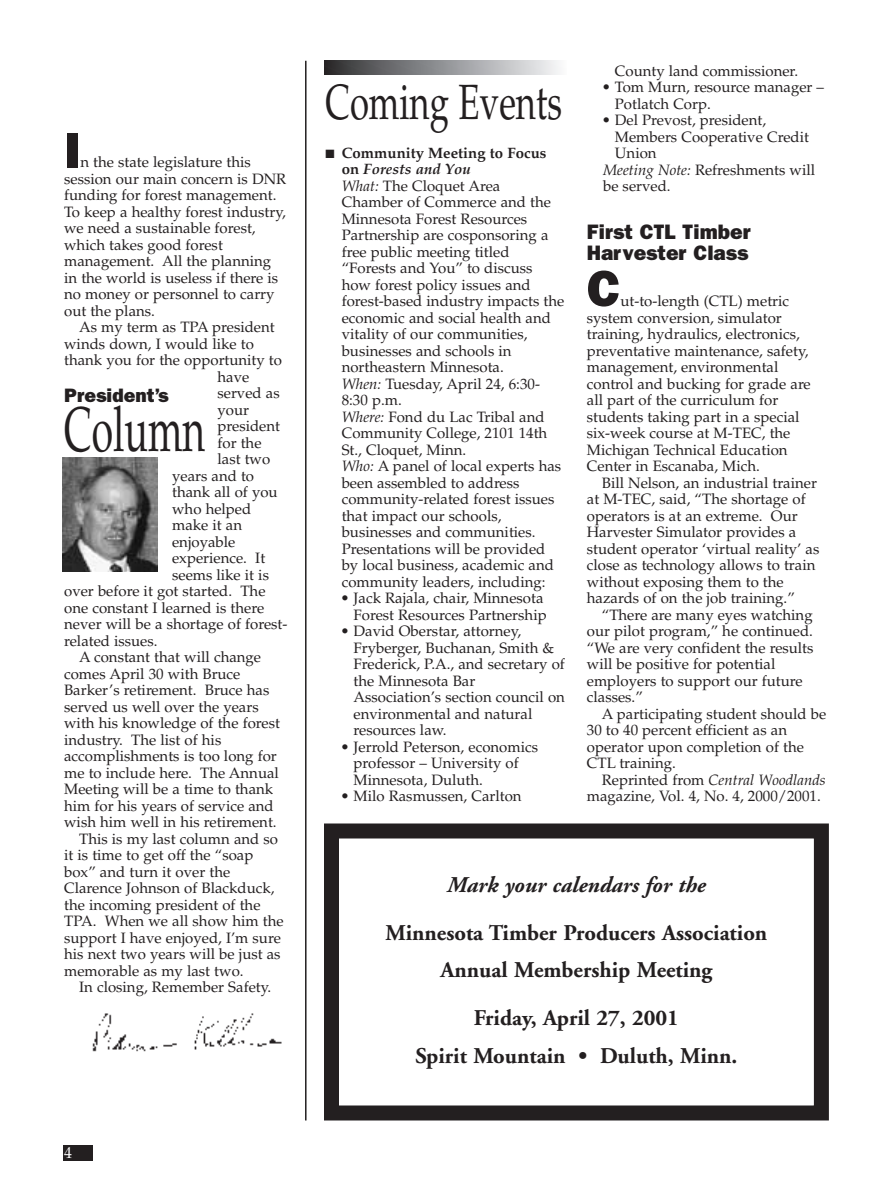
<style>
.page{position:relative;width:891px;height:1188px;background:#fff}
.page>*{position:absolute;margin:0;border:0;box-sizing:border-box;transform-origin:0 0}
.t1{font:63px "Palatino";color:#231f20;scale:.62 1}
.t2{font:800 51px "Franklin Gothic";color:#231f20}
.t3{font:49.5px "Palatino";color:#231f20;scale:.7 1}
.t4{font:700 22.5px/37.5px "Adobe Garamond";color:#231f20;text-align:center}
.t5{font:italic 700 22.5px "Adobe Garamond";color:#231f20}
.t6{font:800 21px/21px "Franklin Gothic";color:#231f20}
.t7{font:800 19.5px "Franklin Gothic";color:#231f20}
.t8{font:15.75px "Palatino";color:#fff}
.t9{font:15px/16.5px "Palatino";color:#231f20}
.s1{font-weight:700}
.s2{font-weight:700;font-style:italic}
.s3{font-style:italic}
</style>
<div class="page">
<div style="left:63px;top:1145px;width:30px;height:15px;background:#231f20"></div>
<img style="left:63px;top:457px;width:94px;height:115px">
<img style="left:92px;top:1013px;width:190px;height:39px">
<hr style="left:305px;top:61px;width:2px;height:1060px;background:#231f20">
<div style="left:324px;top:824px;width:505px;height:296px;border:15px solid #231f20"></div>
<svg style="left:324px;top:61px;width:235px;height:13px;background:#909193"></svg>
<h2 class="t2" style="left:64px;top:132px;width:18px">I</h2>
<p class="t9" style="left:64px;top:156px;width:224px;text-indent:16px">n the state legislature this session our main concern is DNR funding for forest management.<br>To keep a healthy forest industry, we need a sustainable forest, which takes good forest management. All the planning in the world is useless if there is no money or personnel to carry out the plans.</p>
<p class="t9" style="left:79px;top:321px;width:197px">As my term as TPA president</p>
<p class="t9" style="left:64px;top:337px;width:191px">winds down, I would like to</p>
<p class="t9" style="left:64px;top:354px;width:219px">thank you for the opportunity to</p>
<p class="t9" style="left:218px;top:370px;width:33px">have</p>
<p class="t9" style="left:218px;top:387px;width:64px">served as</p>
<p class="t9" style="left:218px;top:403px;width:33px">your</p>
<p class="t9" style="left:218px;top:420px;width:64px">president</p>
<p class="t9" style="left:218px;top:436px;width:46px">for the</p>
<p class="t9" style="left:218px;top:453px;width:54px">last two</p>
<p class="t9" style="left:172px;top:469px;width:84px">years and to</p>
<p class="t9" style="left:172px;top:486px;width:107px">thank all of you</p>
<p class="t9" style="left:172px;top:502px;width:81px">who helped</p>
<p class="t9" style="left:172px;top:519px;width:71px">make it an</p>
<p class="t9" style="left:172px;top:535px;width:65px">enjoyable</p>
<p class="t9" style="left:172px;top:552px;width:95px">experience. It</p>
<p class="t9" style="left:172px;top:568px;width:98px">seems like it is</p>
<p class="t9" style="left:64px;top:585px;width:203px">over before it got started. The</p>
<p class="t9" style="left:64px;top:601px;width:202px">one constant I learned is there</p>
<p class="t9" style="left:64px;top:618px;width:225px">never will be a shortage of forest-</p>
<p class="t9" style="left:64px;top:634px;width:95px">related issues.</p>
<p class="t9" style="left:79px;top:651px;width:184px">A constant that will change</p>
<p class="t9" style="left:64px;top:667px;width:178px">comes April 30 with Bruce</p>
<p class="t9" style="left:64px;top:684px;width:207px">Barker’s retirement. Bruce has</p>
<p class="t9" style="left:64px;top:700px;width:196px">served us well over the years</p>
<p class="t9" style="left:64px;top:717px;width:217px">with his knowledge of the forest</p>
<p class="t9" style="left:64px;top:733px;width:159px">industry. The list of his</p>
<p class="t9" style="left:64px;top:750px;width:214px">accomplishments is too long for</p>
<p class="t9" style="left:64px;top:766px;width:216px">me to include here. The Annual</p>
<p class="t9" style="left:64px;top:783px;width:211px">Meeting will be a time to thank</p>
<p class="t9" style="left:64px;top:799px;width:211px">him for his years of service and</p>
<p class="t9" style="left:64px;top:816px;width:214px">wish him well in his retirement.</p>
<p class="t9" style="left:79px;top:832px;width:200px">This is my last column and so</p>
<p class="t9" style="left:64px;top:849px;width:191px">it is time to get off the “soap</p>
<p class="t9" style="left:64px;top:865px;width:168px">box” and turn it over the</p>
<p class="t9" style="left:64px;top:882px;width:212px">Clarence Johnson of Blackduck,</p>
<p class="t9" style="left:64px;top:898px;width:198px">the incoming president of the</p>
<p class="t9" style="left:64px;top:915px;width:221px">TPA. When we all show him the</p>
<p class="t9" style="left:64px;top:931px;width:218px">support I have enjoyed, I’m sure</p>
<p class="t9" style="left:64px;top:948px;width:218px">his next two years will be just as</p>
<p class="t9" style="left:64px;top:964px;width:181px">memorable as my last two.</p>
<p class="t9" style="left:79px;top:981px;width:194px">In closing, Remember Safety.</p>
<h3 class="t7" style="left:64px;top:389px;width:106px">President’s</h3>
<h1 class="t1" style="left:64px;top:406px;width:229px">Column</h1>
<p class="t8" style="left:64px;top:1146px;width:9px">4</p>
<h3 class="t3" style="left:326px;top:83px;width:339px">Coming Events</h3>
<p class="t9" style="left:342px;top:146px;width:224px;text-indent:-16px">■ <span class="s1">Community Meeting to Focus on</span> <span class="s2">Forests and You<br></span><span class="s3">What:</span> The Cloquet Area<br>Chamber of Commerce and the<br>Minnesota Forest Resources<br>Partnership are cosponsoring a free public meeting titled “Forests and You” to discuss how forest policy issues and forest-based industry impacts the economic and social health and vitality of our communities, businesses and schools in northeastern Minnesota.<br><span class="s3">When:</span> Tuesday, April 24, 6:30-<br>8:30 p.m.<br><span class="s3">Where:</span> Fond du Lac Tribal and<br>Community College, 2101 14th<br>St., Cloquet, Minn.<br><span class="s3">Who:</span> A panel of local experts has been assembled to address community-related forest issues that impact our schools, businesses and communities.<br>Presentations will be provided by local business, academic and community leaders, including:</p>
<p class="t9" style="left:341px;top:591px;width:208px;text-align:right">• Jack Rajala, chair, Minnesota<br>Forest Resources Partnership</p>
<p class="t9" style="left:354px;top:624px;width:213px;text-indent:-13px">• David Oberstar, attorney,<br>Fryberger, Buchanan, Smith &amp;<br>Frederick, P.A., and secretary of the Minnesota Bar<br>Association’s section council on environmental and natural resources law.</p>
<p class="t9" style="left:354px;top:740px;width:186px;text-indent:-13px">• Jerrold Peterson, economics professor – University of<br>Minnesota, Duluth.</p>
<p class="t9" style="left:341px;top:789px;width:183px">• Milo Rasmussen, Carlton</p>
<p class="t9" style="left:615px;top:64px;width:185px">County land commissioner.</p>
<p class="t9" style="left:615px;top:81px;width:211px;text-indent:-13px">• Tom Murn, resource manager –<br>Potlatch Corp.</p>
<p class="t9" style="left:602px;top:114px;width:166px">• Del Prevost, president,</p>
<p class="t9" style="left:615px;top:130px;width:196px">Members Cooperative Credit</p>
<p class="t9" style="left:615px;top:147px;width:43px">Union</p>
<p class="t9" style="left:603px;top:163px;width:214px"><span class="s3">Meeting Note:</span> Refreshments will</p>
<p class="t9" style="left:603px;top:180px;width:69px">be served.</p>
<h3 class="t6" style="left:587px;top:223px;width:165px">First CTL Timber<br>Harvester Class</h3>
<h2 class="t2" style="left:587px;top:271px;width:35px">C</h2>
<p class="t9" style="left:587px;top:294px;width:225px;text-indent:34px">ut-to-length (CTL) metric system conversion, simulator training, hydraulics, electronics, preventative maintenance, safety, management, environmental control and bucking for grade are all part of the curriculum for students taking part in a special six-week course at M-TEC, the<br>Michigan Technical Education<br>Center in Escanaba, Mich.</p>
<p class="t9" style="left:587px;top:476px;width:234px;text-indent:15px">Bill Nelson, an industrial trainer at M-TEC, said, “The shortage of operators is at an extreme. Our Harvester Simulator provides a student operator ‘virtual reality’ as close as technology allows to train without exposing them to the hazards of on the job training.”</p>
<p class="t9" style="left:587px;top:608px;width:228px;text-indent:15px">“There are many eyes watching our pilot program,” he continued. “We are very confident the results will be positive for potential employers to support our future classes.”</p>
<p class="t9" style="left:587px;top:707px;width:241px;text-indent:15px">A participating student should be<br>30 to 40 percent efficient as an operator upon completion of the<br>CTL training.</p>
<p class="t9" style="left:587px;top:773px;width:240px;text-indent:15px">Reprinted from <span class="s3">Central Woodlands </span>magazine, Vol. 4, No. 4, 2000/2001.</p>
<h3 class="t5" style="left:447px;top:875px;width:260px">Mark your calendars for the</h3>
<h3 class="t4" style="left:386px;top:916px;width:383px">Minnesota Timber Producers Association<br>Annual Membership Meeting</h3>
<h3 class="t4" style="left:415px;top:1001px;width:323px">Friday, April 27, 2001<br>Spirit Mountain • Duluth, Minn.</h3>
</div>
